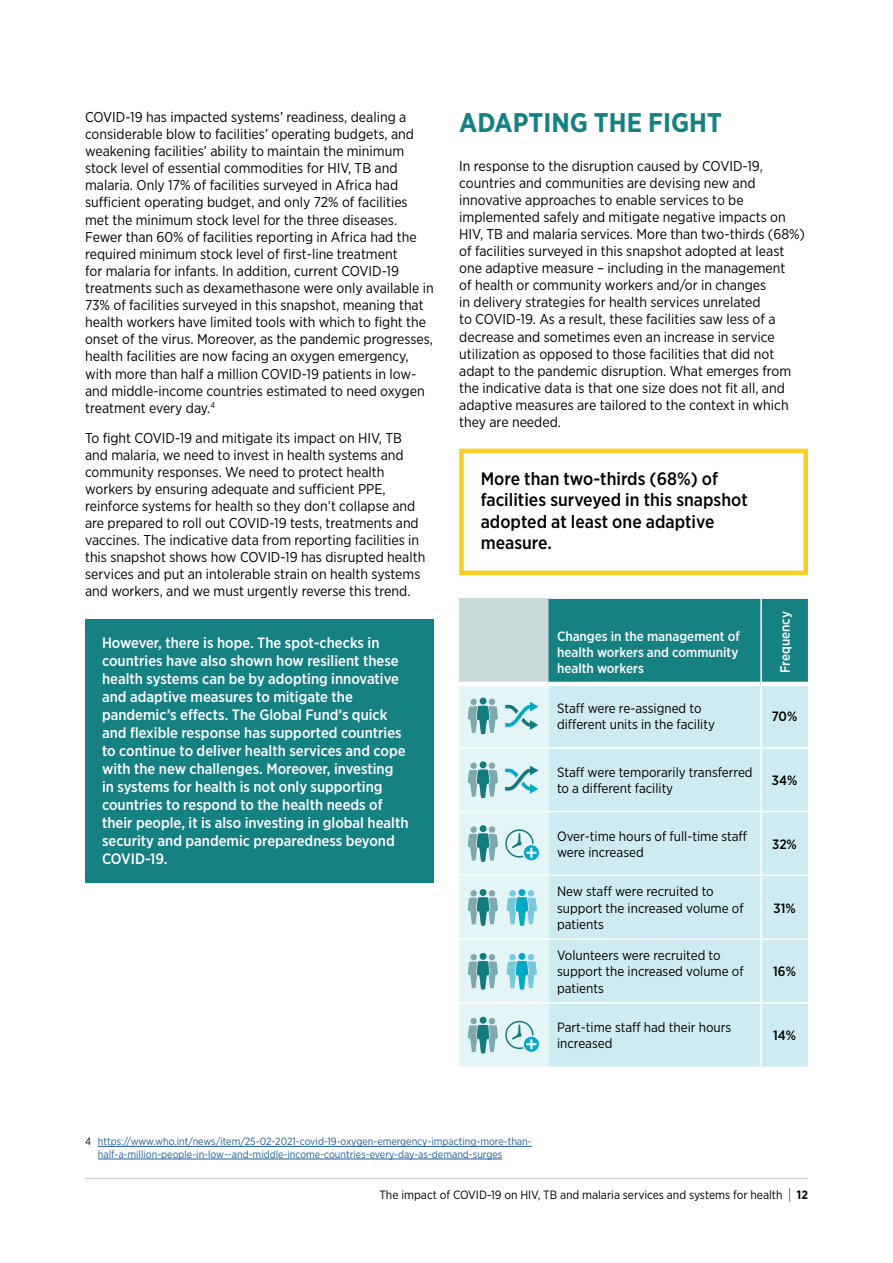
<style>
.page{position:relative;width:893px;height:1263px;background:#fff}
.page>*{position:absolute;margin:0;border:0;box-sizing:border-box;transform-origin:0 0}
.t1{font:700 27px "Gotham Narrow";color:#158182}
.t2{font:500 18px/21.6px "Gotham Narrow";color:#000}
.t3{font:500 15px/18px "Gotham Narrow";color:#fff}
.t4{font:14.25px/17.1px "Gotham Narrow";color:#000}
.t5{font:13.5px/16.2px "Gotham Narrow";color:#000}
.t6{font:500 13.5px/16.2px "Gotham Narrow";color:#fff;text-align:justify}
.t7{font:500 13.5px "Gotham Narrow";color:#000}
.t8{font:12px "Gotham Narrow";color:#000}
.t9{font:10.5px/12.6px "Gotham Narrow";color:#215e9e}
.s1{color:#000}
.s2{font-weight:300;font-size:15px}
.s3{font-weight:700}
</style>
<div class="page">
<hr style="left:85px;top:1178px;width:723px;height:1px;background:#c7c8ca">
<div style="left:85px;top:619px;width:349px;height:263px;background:#158182"></div>
<hr style="left:98px;top:1146px;width:434px;height:1px;background:#215e9e">
<hr style="left:98px;top:1159px;width:404px;height:1px;background:#215e9e">
<div style="left:459px;top:449px;width:349px;height:126px;border:4px solid #f9cf24"></div>
<svg style="left:459px;top:599px;width:349px;height:468px;background:#b5dbdf"></svg>
<p class="t4" style="left:85px;top:108px;width:350px">COVID-19 has impacted systems’ readiness, dealing a considerable blow to facilities’ operating budgets, and weakening facilities’ ability to maintain the minimum stock level of essential commodities for HIV, TB and malaria. Only 17% of facilities surveyed in Africa had sufficient operating budget, and only 72% of facilities met the minimum stock level for the three diseases.<br>Fewer than 60% of facilities reporting in Africa had the required minimum stock level of first-line treatment<br>for malaria for infants. In addition, current COVID-19 treatments such as dexamethasone were only available in 73% of facilities surveyed in this snapshot, meaning that health workers have limited tools with which to fight the onset of the virus. Moreover, as the pandemic progresses, health facilities are now facing an oxygen emergency, with more than half a million COVID-19 patients in low&shy;and middle-income countries estimated to need oxygen treatment every day.<sup>4</sup></p>
<p class="t4" style="left:85px;top:429px;width:342px">To fight COVID-19 and mitigate its impact on HIV, TB and malaria, we need to invest in health systems and community responses. We need to protect health workers by ensuring adequate and sufficient PPE, reinforce systems for health so they don’t collapse and are prepared to roll out COVID-19 tests, treatments and vaccines. The indicative data from reporting facilities in this snapshot shows how COVID-19 has disrupted health services and put an intolerable strain on health systems and workers, and we must urgently reverse this trend.</p>
<p class="t3" style="left:102px;top:633px;width:308px">However, there is hope. The spot-checks in countries have also shown how resilient these health systems can be by adopting innovative and adaptive measures to mitigate the pandemic’s effects. The Global Fund’s quick and flexible response has supported countries to continue to deliver health services and cope with the new challenges. Moreover, investing in systems for health is not only supporting countries to respond to the health needs of their people, it is also investing in global health security and pandemic preparedness beyond COVID-19.</p>
<h1 class="t1" style="left:459px;top:105px;width:264px">ADAPTING THE FIGHT</h1>
<p class="t4" style="left:459px;top:157px;width:347px">In response to the disruption caused by COVID-19, countries and communities are devising new and innovative approaches to enable services to be implemented safely and mitigate negative impacts on HIV, TB and malaria services. More than two-thirds (68%) of facilities surveyed in this snapshot adopted at least one adaptive measure – including in the management<br>of health or community workers and/or in changes<br>in delivery strategies for health services unrelated<br>to COVID-19. As a result, these facilities saw less of a decrease and sometimes even an increase in service utilization as opposed to those facilities that did not adapt to the pandemic disruption. What emerges from the indicative data is that one size does not fit all, and adaptive measures are tailored to the context in which they are needed.</p>
<p class="t2" style="left:481px;top:467px;width:269px">More than two-thirds (68%) of facilities surveyed in this snapshot adopted at least one adaptive measure.</p>
<p class="t6" style="left:557px;top:628px;width:184px">Changes in the management of health workers and community health workers</p>
<p class="t6" style="left:777px;top:673px;width:64px;rotate:-90deg">Frequency</p>
<p class="t5" style="left:557px;top:700px;width:159px">Staff were re-assigned to different units in the facility</p>
<p class="t7" style="left:772px;top:708px;width:27px">70%</p>
<p class="t5" style="left:557px;top:764px;width:197px">Staff were temporarily transferred to a different facility</p>
<p class="t7" style="left:772px;top:772px;width:27px">34%</p>
<p class="t5" style="left:557px;top:827px;width:192px">Over-time hours of full-time staff were increased</p>
<p class="t7" style="left:772px;top:835px;width:26px">32%</p>
<p class="t5" style="left:557px;top:883px;width:188px">New staff were recruited to support the increased volume of patients</p>
<p class="t7" style="left:773px;top:899px;width:24px">31%</p>
<p class="t5" style="left:557px;top:947px;width:188px">Volunteers were recruited to support the increased volume of patients</p>
<p class="t7" style="left:773px;top:963px;width:24px">16%</p>
<p class="t5" style="left:557px;top:1019px;width:176px">Part-time staff had their hours increased</p>
<p class="t7" style="left:773px;top:1027px;width:24px">14%</p>
<p class="t9" style="left:98px;top:1135px;width:435px;text-indent:-13px"><span class="s1">4</span> https://www.who.int/news/item/25-02-2021-covid-19-oxygen-emergency-impacting-more-than&shy;half-a-million-people-in-low--and-middle-income-countries-every-day-as-demand-surges</p>
<p class="t8" style="left:380px;top:1187px;width:430px">The impact of COVID-19 on HIV, TB and malaria services and systems for health <span class="s2">|</span> <span class="s3">12</span></p>
</div>
